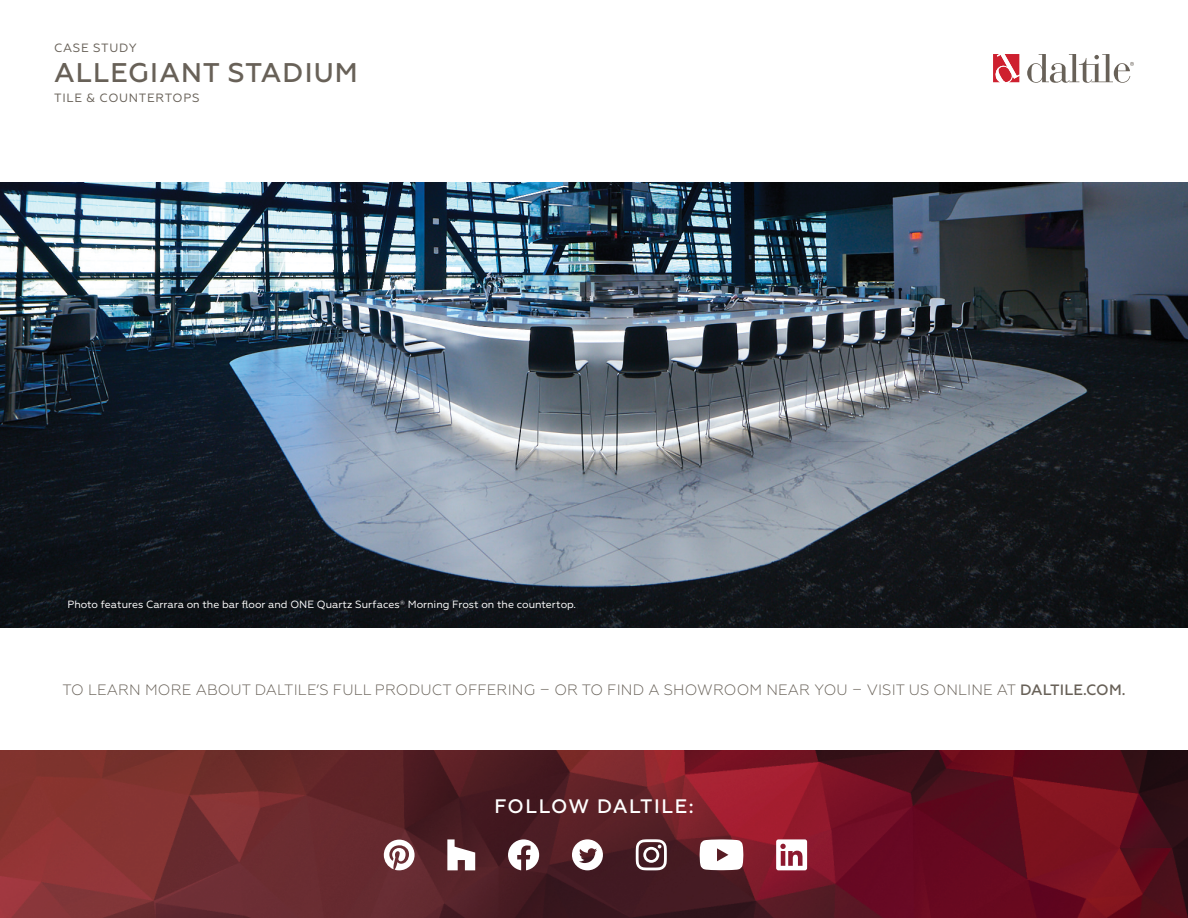
<style>
.page{position:relative;width:1188px;height:918px;background:#fff}
.page>*{position:absolute;margin:0;border:0;box-sizing:border-box;transform-origin:0 0}
.t1{font:500 27px "Geometria";letter-spacing:.04em;color:#686158}
.t2{font:500 19.5px "Geometria";letter-spacing:.08em;color:#fff}
.t3{font:300 15px "Geometria";letter-spacing:.01em;color:#686158}
.t4{font:12px "Geometria";letter-spacing:.06em;color:#686158}
.t5{font:10.5px "Geometria";color:#fff}
.s1{font-weight:500}
</style>
<div class="page">
<svg style="left:993px;top:54px;width:26px;height:29px"></svg>
<svg style="left:1027px;top:54px;width:107px;height:29px"></svg>
<img style="left:0;top:751px;width:1188px;height:167px">
<img style="left:0;top:183px;width:1188px;height:444px">
<svg style="left:447px;top:839px;width:28px;height:31px"></svg>
<svg style="left:384px;top:840px;width:31px;height:30px"></svg>
<svg style="left:508px;top:839px;width:31px;height:31px"></svg>
<svg style="left:572px;top:839px;width:31px;height:31px"></svg>
<svg style="left:636px;top:839px;width:31px;height:31px"></svg>
<svg style="left:700px;top:839px;width:43px;height:31px"></svg>
<svg style="left:776px;top:839px;width:31px;height:31px"></svg>
<p class="t4" style="left:54px;top:41px;width:84px">CASE STUDY</p>
<h1 class="t1" style="left:54px;top:57px;width:305px">ALLEGIANT STADIUM</h1>
<p class="t4" style="left:54px;top:91px;width:147px">TILE &amp; COUNTERTOPS</p>
<p class="t5" style="left:68px;top:598px;width:510px">Photo features Carrara on the bar floor and ONE Quartz Surfaces<sup>®</sup> Morning Frost on the countertop.</p>
<p class="t3" style="left:63px;top:681px;width:1065px">TO LEARN MORE ABOUT DALTILE’S FULL PRODUCT OFFERING – OR TO FIND A SHOWROOM NEAR YOU – VISIT US ONLINE AT <span class="s1">DALTILE.COM.</span></p>
<h2 class="t2" style="left:494px;top:795px;width:201px">FOLLOW DALTILE:</h2>
</div>
